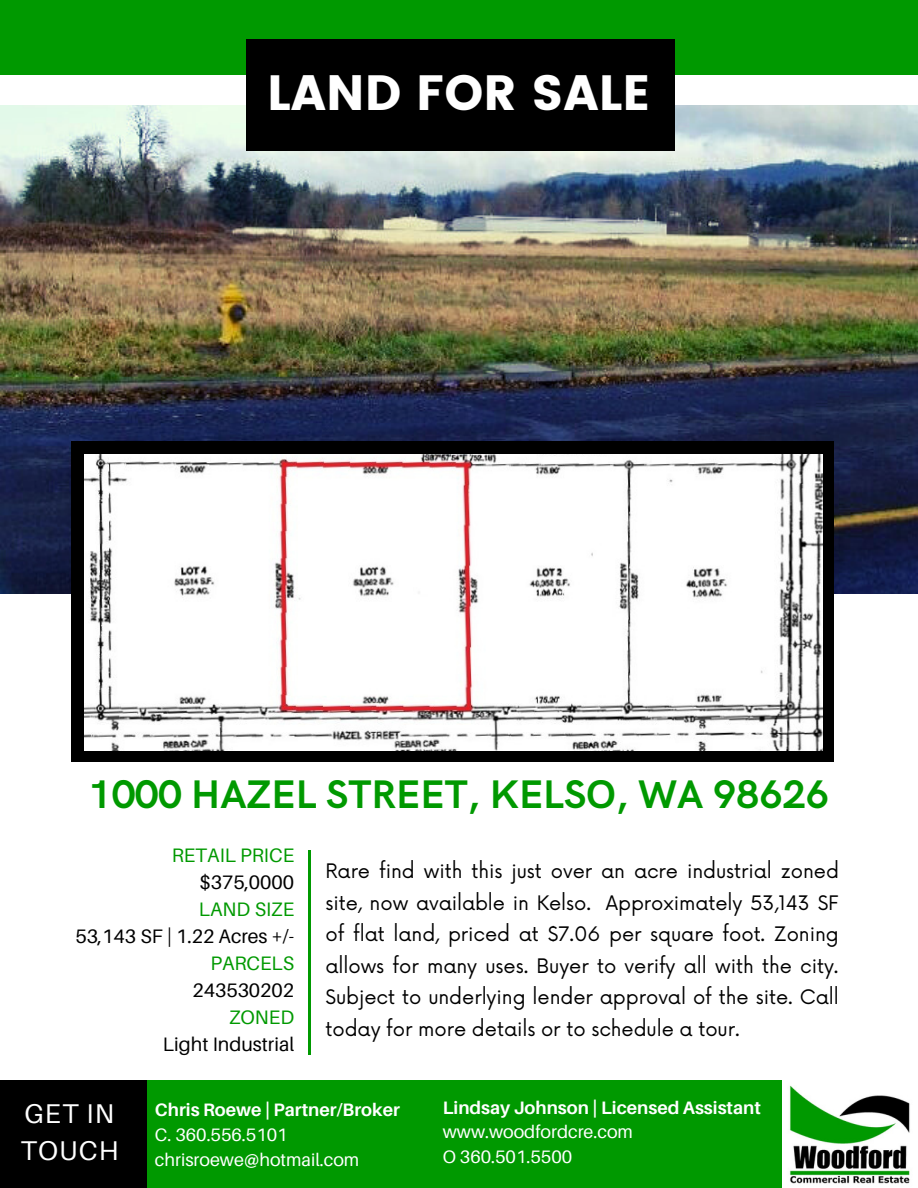
<style>
.page{position:relative;width:918px;height:1188px;background:#fff}
.page>*{position:absolute;margin:0;border:0;box-sizing:border-box;transform-origin:0 0}
.t1{font:49.5px "Poppins";color:#fff}
.t2{font:700 40.05px "HK Grotesk";color:#090}
.t3{font:27.15px/37.2px "Aileron";letter-spacing:.04em;color:#fff}
.t4{font:19.5px/31.5px "Now";letter-spacing:-.005em;color:#000;text-align:justify}
.t5{font:19.5px "Aileron";color:#000}
.t6{font:19.5px "Aileron";color:#090}
.t7{font:18px/24.8px "Aileron";color:#fff}
.t8{font:700 18px "Aileron";color:#fff}
</style>
<div class="page">
<img style="left:0;top:104px;width:918px;height:489px">
<div style="left:0;top:0;width:918px;height:75px;background:#090"></div>
<div style="left:246px;top:39px;width:428px;height:111px;background:#000"></div>
<hr style="left:309px;top:851px;width:2px;height:204px;background:#090">
<div style="left:72px;top:441px;width:762px;height:321px;background:#000"></div>
<div style="left:0;top:1080px;width:147px;height:108px;background:#000"></div>
<div style="left:147px;top:1080px;width:636px;height:108px;background:#090"></div>
<img style="left:789px;top:1085px;width:121px;height:99px">
<img style="left:84px;top:454px;width:738px;height:296px">
<h1 class="t1" style="left:267px;top:64px;width:385px">LAND FOR SALE</h1>
<h2 class="t2" style="left:89px;top:772px;width:742px">1000 HAZEL STREET, KELSO, WA 98626</h2>
<p class="t6" style="left:172px;top:843px;width:124px">RETAIL PRICE</p>
<p class="t5" style="left:199px;top:870px;width:96px">$375,0000</p>
<p class="t6" style="left:199px;top:897px;width:97px">LAND SIZE</p>
<p class="t5" style="left:75px;top:924px;width:220px">53,143 SF | 1.22 Acres +/-</p>
<p class="t6" style="left:210px;top:951px;width:85px">PARCELS</p>
<p class="t5" style="left:192px;top:978px;width:103px">243530202</p>
<p class="t6" style="left:229px;top:1005px;width:67px">ZONED</p>
<p class="t5" style="left:163px;top:1032px;width:133px">Light Industrial</p>
<p class="t4" style="left:326px;top:857px;width:515px">Rare find with this just over an acre industrial zoned site, now available in Kelso. Approximately 53,143 SF of flat land, priced at $7.06 per square foot. Zoning allows for many uses. Buyer to verify all with the city.<br>Subject to underlying lender approval of the site. Call today for more details or to schedule a tour.</p>
<h3 class="t3" style="left:20px;top:1094px;width:100px">GET IN<br>TOUCH</h3>
<p class="t8" style="left:155px;top:1099px;width:246px">Chris Roewe | Partner/Broker</p>
<p class="t7" style="left:155px;top:1122px;width:206px">C. 360.556.5101 chrisroewe@hotmail.com</p>
<p class="t8" style="left:443px;top:1096px;width:320px">Lindsay Johnson | Licensed Assistant</p>
<p class="t7" style="left:443px;top:1119px;width:192px">www.woodfordcre.com<br>O 360.501.5500</p>
</div>
